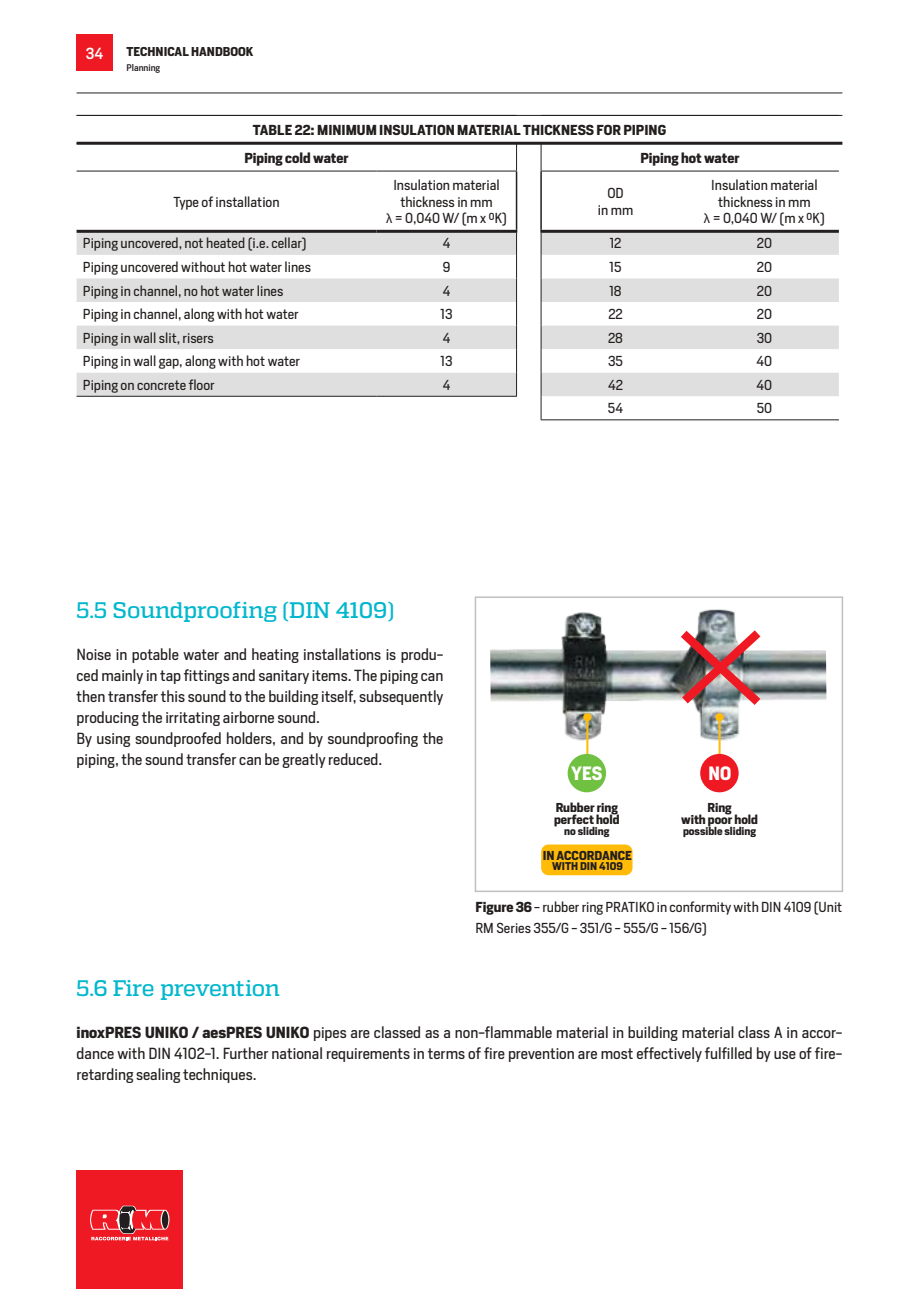
<style>
.page{position:relative;width:919px;height:1289px;background:#fff}
.page>*{position:absolute;margin:0;border:0;box-sizing:border-box;transform-origin:0 0}
.t1{font:500 22.5px "Quadon";letter-spacing:-.01em;color:#02b7cd}
.t2{font:700 18px "Heron Sans";color:#fff;scale:.96 1}
.t3{font:15px/21px "Heron Sans";color:#241f1f}
.t4{font:500 15px "Heron Sans";color:#fff}
.t5{font:13.5px/16.2px "Heron Sans";color:#241f1f;text-align:center}
.t6{font:700 13.5px/27.8px "Heron Sans";color:#241f1f}
.t7{font:700 12.15px/12px "Heron Sans";color:#241f1f}
.t8{font:700 12px "Heron Sans";color:#241f1f}
.t9{font:700 10.5px "Heron Sans";color:#241f1f}
.t10{font:500 9px "Heron Sans";color:#241f1f}
.s1{font-family:"Myriad Pro"}
.s2{font-weight:700}
</style>
<div class="page">
<hr style="left:77px;top:93px;width:765px;height:1px;background:#241f1f">
<div style="left:77px;top:1169px;width:106px;height:119px;background:#ef1923"></div>
<svg style="left:90px;top:1205px;width:79px;height:35px"></svg>
<div style="left:77px;top:35px;width:36px;height:36px;background:#ef1923"></div>
<div style="left:474px;top:596px;width:369px;height:296px;border:2px solid #c0bfc1"></div>
<div style="left:541px;top:844px;width:91px;height:31px;background:#ffbb08;border-radius:7px"></div>
<img style="left:490px;top:609px;width:336px;height:139px">
<svg style="left:671px;top:621px;width:98px;height:92px"></svg>
<hr style="left:586px;top:717px;width:2px;height:52px;background:#ffbb08">
<div style="left:583px;top:713px;width:8px;height:8px;background:#ffbb08;border-radius:50%"></div>
<div style="left:567px;top:754px;width:39px;height:38px;background:#70c142;border-radius:50%"></div>
<hr style="left:718px;top:717px;width:2px;height:52px;background:#ffbb08">
<div style="left:715px;top:713px;width:8px;height:8px;background:#ffbb08;border-radius:50%"></div>
<div style="left:700px;top:754px;width:38px;height:38px;background:#ef1923;border-radius:50%"></div>
<svg style="left:77px;top:233px;width:439px;height:163px;fill:#e0dfdf"></svg>
<hr style="left:515px;top:171px;width:2px;height:59px;background:#241f1f">
<hr style="left:77px;top:396px;width:299px;height:1px;background:#241f1f">
<svg style="left:516px;top:233px;width:1px;height:163px"></svg>
<svg style="left:516px;top:145px;width:1px;height:26px"></svg>
<hr style="left:77px;top:171px;width:299px;height:1px;background:#241f1f">
<hr style="left:376px;top:171px;width:141px;height:1px;background:#241f1f">
<hr style="left:77px;top:230px;width:299px;height:3px;background:#241f1f">
<hr style="left:376px;top:230px;width:141px;height:3px;background:#241f1f">
<hr style="left:376px;top:396px;width:141px;height:1px;background:#241f1f">
<hr style="left:77px;top:115px;width:765px;height:1px;background:#241f1f">
<hr style="left:77px;top:142px;width:765px;height:3px;background:#241f1f">
<svg style="left:541px;top:233px;width:297px;height:163px;fill:#e0dfdf"></svg>
<hr style="left:540px;top:171px;width:2px;height:59px;background:#241f1f">
<svg style="left:540px;top:233px;width:1px;height:186px"></svg>
<svg style="left:540px;top:144px;width:1px;height:27px"></svg>
<hr style="left:540px;top:171px;width:150px;height:1px;background:#241f1f">
<hr style="left:690px;top:171px;width:148px;height:1px;background:#241f1f">
<hr style="left:540px;top:230px;width:150px;height:3px;background:#241f1f">
<hr style="left:690px;top:230px;width:148px;height:3px;background:#241f1f">
<hr style="left:540px;top:419px;width:150px;height:1px;background:#241f1f">
<hr style="left:690px;top:419px;width:148px;height:1px;background:#241f1f">
<p class="t4" style="left:86px;top:43px;width:19px">34</p>
<p class="t8" style="left:126px;top:44px;width:128px">TECHNICAL HANDBOOK</p>
<p class="t10" style="left:126px;top:62px;width:35px">Planning</p>
<p class="t6" style="left:640px;top:116px;width:101px;text-indent:-387px">TABLE 22: MINIMUM INSULATION MATERIAL THICKNESS FOR PIPING<br>Piping hot water</p>
<p class="t5" style="left:597px;top:185px;width:37px">OD<br>in mm</p>
<p class="t5" style="left:704px;top:177px;width:122px">Insulation material thickness in mm<br><span class="s1">λ</span> = 0,040 W/ (m x 0K)</p>
<p class="t5" style="left:609px;top:235px;width:13px">12</p>
<p class="t5" style="left:756px;top:235px;width:17px">20</p>
<p class="t5" style="left:609px;top:259px;width:14px">15</p>
<p class="t5" style="left:756px;top:259px;width:17px">20</p>
<p class="t5" style="left:609px;top:282px;width:14px">18</p>
<p class="t5" style="left:756px;top:282px;width:17px">20</p>
<p class="t5" style="left:608px;top:306px;width:16px">22</p>
<p class="t5" style="left:756px;top:306px;width:17px">20</p>
<p class="t5" style="left:608px;top:329px;width:16px">28</p>
<p class="t5" style="left:756px;top:329px;width:17px">30</p>
<p class="t5" style="left:608px;top:353px;width:17px">35</p>
<p class="t5" style="left:756px;top:353px;width:17px">40</p>
<p class="t5" style="left:608px;top:376px;width:16px">42</p>
<p class="t5" style="left:756px;top:376px;width:17px">40</p>
<p class="t5" style="left:608px;top:400px;width:17px">54</p>
<p class="t5" style="left:756px;top:400px;width:17px">50</p>
<p class="t6" style="left:244px;top:144px;width:106px">Piping cold water</p>
<p class="t5" style="left:173px;top:193px;width:108px">Type of installation</p>
<p class="t5" style="left:386px;top:177px;width:122px">Insulation material thickness in mm<br><span class="s1">λ</span> = 0,040 W/ (m x 0K)</p>
<p class="t5" style="left:83px;top:235px;width:225px">Piping uncovered, not heated (i.e. cellar)</p>
<p class="t5" style="left:442px;top:235px;width:9px">4</p>
<p class="t5" style="left:83px;top:259px;width:229px">Piping uncovered without hot water lines</p>
<p class="t5" style="left:442px;top:259px;width:9px">9</p>
<p class="t5" style="left:83px;top:282px;width:202px">Piping in channel, no hot water lines</p>
<p class="t5" style="left:442px;top:282px;width:9px">4</p>
<p class="t5" style="left:83px;top:306px;width:217px">Piping in channel, along with hot water</p>
<p class="t5" style="left:440px;top:306px;width:14px">13</p>
<p class="t5" style="left:83px;top:329px;width:132px">Piping in wall slit, risers</p>
<p class="t5" style="left:442px;top:329px;width:9px">4</p>
<p class="t5" style="left:83px;top:353px;width:218px">Piping in wall gap, along with hot water</p>
<p class="t5" style="left:440px;top:353px;width:14px">13</p>
<p class="t5" style="left:83px;top:376px;width:133px">Piping on concrete floor</p>
<p class="t5" style="left:442px;top:376px;width:9px">4</p>
<h1 class="t1" style="left:77px;top:597px;width:319px">5.5 Soundproofing (DIN 4109)</h1>
<p class="t3" style="left:77px;top:644px;width:368px">Noise in potable water and heating installations is produ&shy;ced mainly in tap fittings and sanitary items. The piping can then transfer this sound to the building itself, subsequently producing the irritating airborne sound.<br>By using soundproofed holders, and by soundproofing the piping, the sound transfer can be greatly reduced.</p>
<h1 class="t1" style="left:77px;top:975px;width:205px">5.6 Fire prevention</h1>
<p class="t2" style="left:571px;top:761px;width:34px">YES</p>
<p class="t2" style="left:708px;top:762px;width:25px">NO</p>
<p class="t7" style="left:554px;top:801px;width:67px">Rubber ring perfect hold</p>
<p class="t9" style="left:564px;top:824px;width:47px">no sliding</p>
<p class="t7" style="left:542px;top:849px;width:91px">IN ACCORDANCE</p>
<p class="t9" style="left:552px;top:859px;width:72px">WITH DIN 4109</p>
<p class="t7" style="left:681px;top:801px;width:78px;text-align:center">Ring<br>with poor hold</p>
<p class="t9" style="left:683px;top:824px;width:75px">possible sliding</p>
<p class="t5" style="left:475px;top:896px;width:368px;line-height:21px;text-align:left"><span class="s2">Figure 36</span> - rubber ring PRATIKO in conformity with DIN 4109 (Unit<br>RM Series 355/G - 351/G - 555/G - 156/G)</p>
<p class="t3" style="left:77px;top:1022px;width:767px;text-align:justify"><span class="s2">inoxPRES UNIKO / aesPRES UNIKO</span> pipes are classed as a non-flammable material in building material class A in accor&shy;dance with DIN 4102-1. Further national requirements in terms of fire prevention are most effectively fulfilled by use of fire&shy;retarding sealing techniques.</p>
</div>
